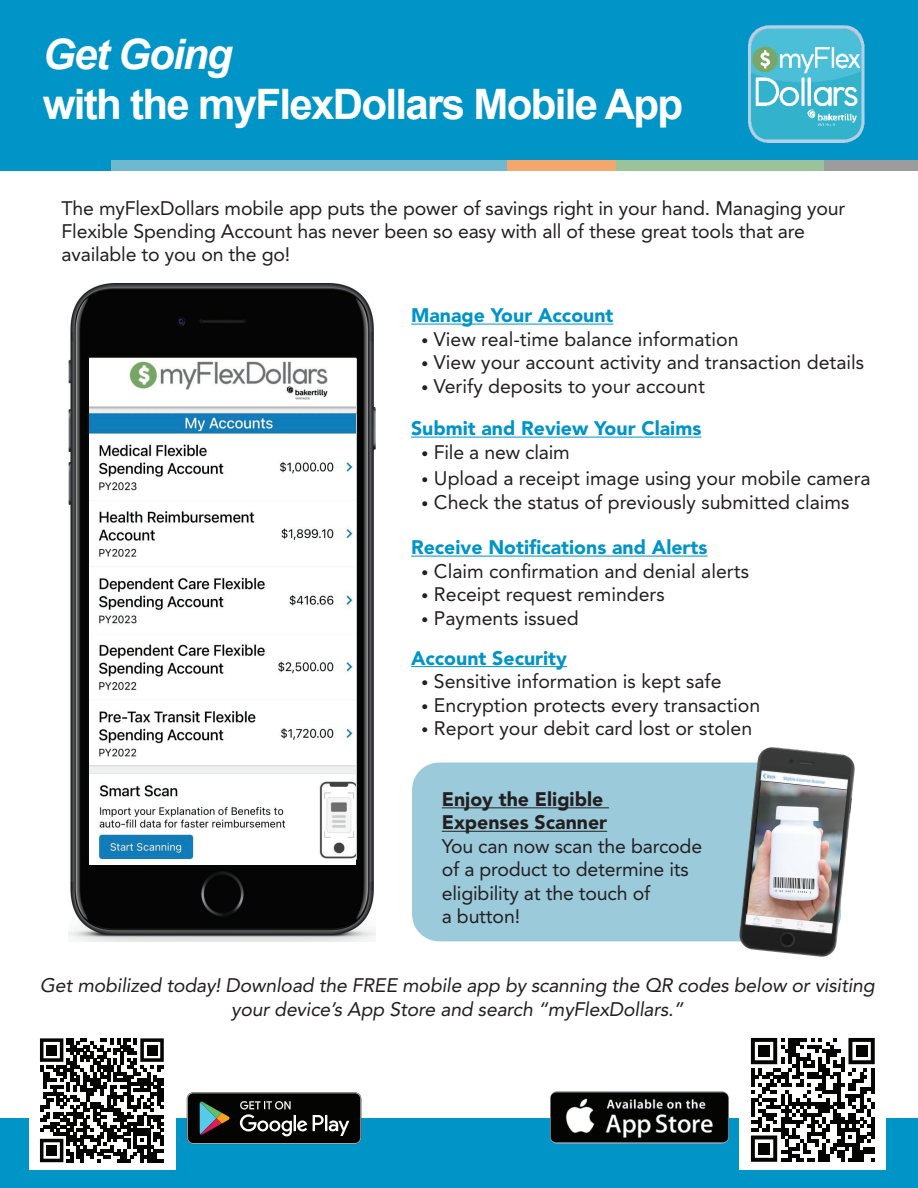
<style>
.page{position:relative;width:918px;height:1188px;background:#fff}
.page>*{position:absolute;margin:0;border:0;box-sizing:border-box;transform-origin:0 0}
.t1{font:700 42px "Arial";letter-spacing:-.04em;color:#fff}
.t2{font:italic 700 42px "Arial";letter-spacing:-.04em;color:#fff}
.t3{font:19.5px/23.4px "Avenir LT Std";color:#231f20}
.t4{font:italic 19.5px/23.4px "Avenir LT Std";letter-spacing:-.01em;color:#231f20;text-align:center}
.t5{font:900 19.5px/39.9px "Avenir LT Std";color:#0094c7}
.t6{font:900 19.5px/23.4px "Avenir LT Std";color:#231f20}
.s1{font-family:"Arial";font-weight:900;font-size:15px}
.s2{font-weight:900;color:#0094c7}
.s3{font-family:"Arial";font-size:15px;color:#231f20}
.s4{font-weight:400;color:#231f20}
</style>
<div class="page">
<div style="left:0;top:1118px;width:918px;height:70px;background:#0094c7"></div>
<div style="left:0;top:0;width:918px;height:171px;background:#0094c7"></div>
<div style="left:112px;top:160px;width:396px;height:11px;background:#6fb9ce"></div>
<div style="left:508px;top:160px;width:109px;height:11px;background:#f5a66c"></div>
<div style="left:617px;top:160px;width:208px;height:11px;background:#9bc298"></div>
<div style="left:825px;top:160px;width:93px;height:11px;background:#9d9c9c"></div>
<img style="left:68px;top:284px;width:308px;height:657px">
<div style="left:412px;top:763px;width:429px;height:178px;background:#9bcadb;border-radius:27px"></div>
<hr style="left:442px;top:807px;width:167px;height:1px;background:#231f20">
<hr style="left:442px;top:831px;width:165px;height:1px;background:#231f20">
<img style="left:739px;top:747px;width:116px;height:210px">
<img style="left:747px;top:781px;width:100px;height:142px">
<svg style="left:773px;top:877px;width:42px;height:16px"></svg>
<hr style="left:411px;top:324px;width:203px;height:1px;background:#0094c7">
<hr style="left:411px;top:437px;width:290px;height:1px;background:#0094c7">
<hr style="left:411px;top:556px;width:297px;height:1px;background:#0094c7">
<hr style="left:411px;top:666px;width:156px;height:1px;background:#0094c7">
<img style="left:748px;top:25px;width:117px;height:117px">
<div style="left:29px;top:1029px;width:147px;height:141px;background:#fff"></div>
<svg style="left:40px;top:1038px;width:124px;height:124px"></svg>
<div style="left:47px;top:1045px;width:10px;height:10px;background:#040503"></div>
<div style="left:147px;top:1045px;width:10px;height:10px;background:#040503"></div>
<div style="left:47px;top:1145px;width:10px;height:11px;background:#040503"></div>
<svg style="left:187px;top:1092px;width:174px;height:52px;background:#2b2e2c"></svg>
<img style="left:550px;top:1091px;width:179px;height:53px">
<div style="left:739px;top:1029px;width:147px;height:141px;background:#fff"></div>
<svg style="left:751px;top:1038px;width:124px;height:124px"></svg>
<div style="left:758px;top:1045px;width:12px;height:12px;background:#040503"></div>
<div style="left:856px;top:1045px;width:11px;height:12px;background:#040503"></div>
<div style="left:758px;top:1143px;width:12px;height:11px;background:#040503"></div>
<img style="left:90px;top:360px;width:265px;height:504px">
<h1 class="t2" style="left:43px;top:26px;width:191px">Get Going</h1>
<h1 class="t1" style="left:43px;top:75px;width:642px">with the myFlexDollars Mobile App</h1>
<p class="t3" style="left:62px;top:196px;width:785px">The myFlexDollars mobile app puts the power of savings right in your hand. Managing your<br>Flexible Spending Account has never been so easy with all of these great tools that are available to you on the go!</p>
<p class="t5" style="left:411px;top:295px;width:204px">Manage Your Account</p>
<p class="t3" style="left:421px;top:327px;width:319px"><span class="s1">•</span> View real-time balance information</p>
<p class="t3" style="left:421px;top:351px;width:445px"><span class="s1">•</span> View your account activity and transaction details</p>
<p class="t3" style="left:411px;top:365px;width:295px;line-height:42.5px;text-align:center"><span class="s1">•</span> Verify deposits to your account<br><span class="s2">Submit and Review Your Claims</span></p>
<p class="t3" style="left:421px;top:440px;width:150px"><span class="s1">•</span> File a new claim</p>
<p class="t3" style="left:421px;top:467px;width:451px"><span class="s1">•</span> Upload a receipt image using your mobile camera</p>
<p class="t3" style="left:421px;top:491px;width:430px"><span class="s1">•</span> Check the status of previously submitted claims</p>
<p class="t5" style="left:411px;top:527px;width:298px">Receive Notifications and Alerts</p>
<p class="t3" style="left:421px;top:559px;width:329px"><span class="s1">•</span> Claim confirmation and denial alerts</p>
<p class="t3" style="left:421px;top:583px;width:245px"><span class="s1">•</span> Receipt request reminders</p>
<p class="t5" style="left:411px;top:598px;width:169px;text-indent:10px"><span class="s3">•</span> <span class="s4">Payments issued<br></span>Account Security</p>
<p class="t3" style="left:421px;top:670px;width:302px"><span class="s1">•</span> Sensitive information is kept safe</p>
<p class="t3" style="left:421px;top:693px;width:341px"><span class="s1">•</span> Encryption protects every transaction</p>
<p class="t3" style="left:421px;top:717px;width:333px"><span class="s1">•</span> Report your debit card lost or stolen</p>
<p class="t6" style="left:442px;top:787px;width:167px">Enjoy the Eligible<br>Expenses Scanner</p>
<p class="t3" style="left:442px;top:835px;width:262px">You can now scan the barcode of a product to determine its eligibility at the touch of<br>a button!</p>
<p class="t4" style="left:40px;top:974px;width:836px">Get mobilized today! Download the FREE mobile app by scanning the QR codes below or visiting your device’s App Store and search “myFlexDollars.”</p>
</div>
